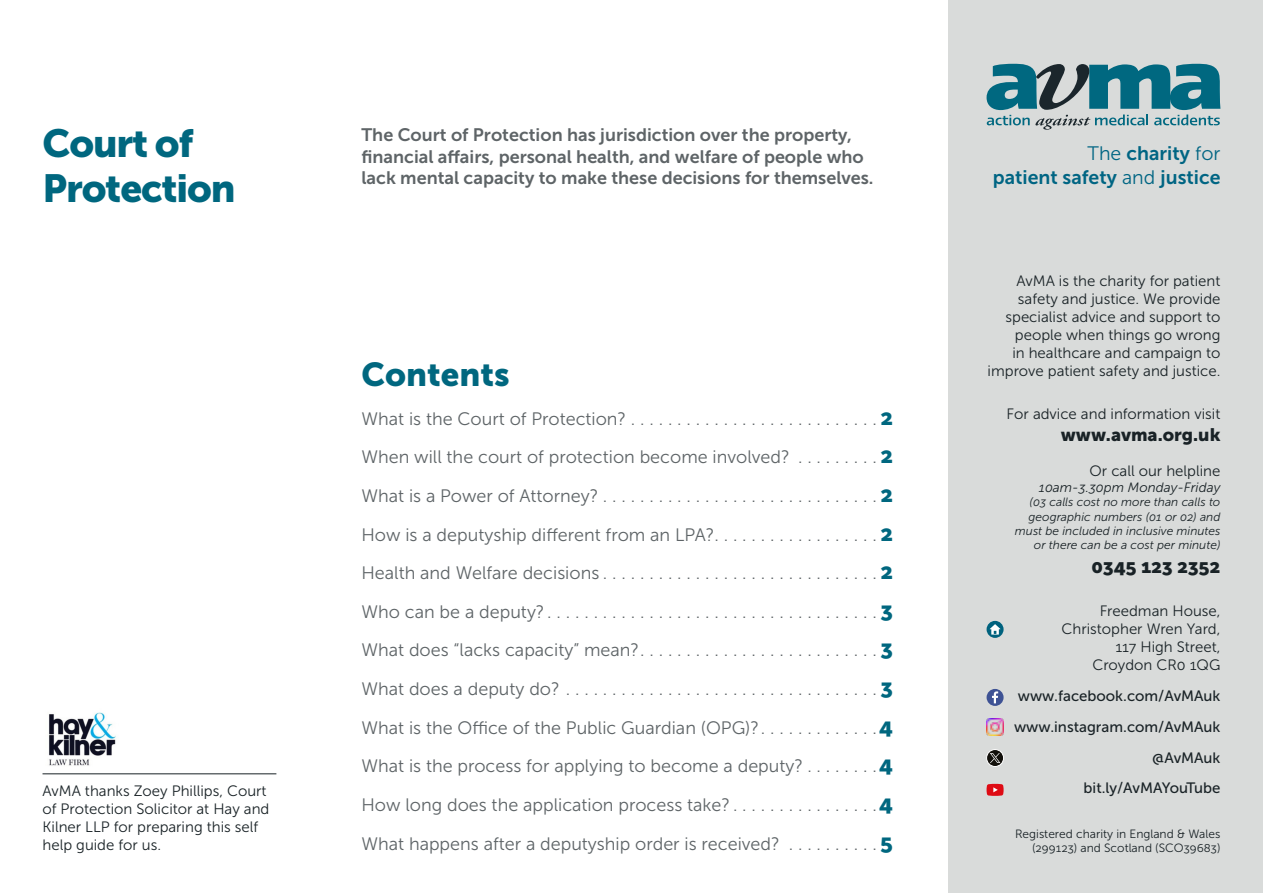
<style>
.page{position:relative;width:1263px;height:893px;background:#fff}
.page>*{position:absolute;margin:0;border:0;box-sizing:border-box;transform-origin:0 0}
.t1{font:39px/45px "Museo Sans 900";letter-spacing:-.03em;color:#00677f}
.Contents_header{font:33px "Museo Sans 900";color:#00677f}
.t2{font:19.5px/23.4px "Museo Sans 700";color:#006583;text-align:right}
.t3{font:19.5px "Museo Sans 900";color:#192226}
.t4{font:18px "Museo Sans 300";color:#5e6467}
.Intro{font:18px/21.6px "Museo Sans 700";color:#5e6467}
.t5{font:18px "Museo Sans 900";color:#192226}
.t6{font:15px/18px "Museo Sans 300";color:#192226;text-align:right}
.t7{font:15px/30.8px "Museo Sans 500";color:#192226;text-align:right}
.t8{font:italic 13.5px "Museo Sans 300";color:#192226}
.t9{font:italic 12px/14.4px "Museo Sans 300";color:#192226;text-align:right}
.t10{font:12px/14.4px "Museo Sans 300";color:#192226;text-align:right}
.s1{font-family:"Museo Sans 900";font-size:22.5px;color:#00677f}
.s2{font-family:"Museo Sans 300"}
</style>
<div class="page">
<div style="left:948px;top:0;width:315px;height:893px;background:#d9dbda"></div>
<svg style="left:986px;top:784px;width:17px;height:12px"></svg>
<svg style="left:986px;top:621px;width:17px;height:17px"></svg>
<svg style="left:990px;top:624px;width:10px;height:11px"></svg>
<svg style="left:986px;top:689px;width:17px;height:17px"></svg>
<svg style="left:992px;top:691px;width:6px;height:12px"></svg>
<svg style="left:986px;top:749px;width:17px;height:17px"></svg>
<div style="left:986px;top:749px;width:17px;height:17px;border:1px solid #fff;border-radius:50%"></div>
<svg style="left:990px;top:753px;width:10px;height:10px"></svg>
<svg style="left:986px;top:64px;width:234px;height:66px"></svg>
<img style="left:986px;top:719px;width:17px;height:17px">
<img style="left:42px;top:712px;width:105px;height:63px">
<hr style="left:43px;top:773px;width:233px;height:1px;background:#192226">
<p class="t1" style="left:43px;top:121px;width:194px">Court of<br>Protection</p>
<p class="t6" style="left:43px;top:782px;width:228px;text-align:left">AvMA thanks Zoey Phillips, Court of Protection Solicitor at Hay and<br>Kilner LLP for preparing this self help guide for us.</p>
<p class="Intro" style="left:361px;top:124px;width:514px">The Court of Protection has jurisdiction over the property, financial affairs, personal health, and welfare of people who lack mental capacity to make these decisions for themselves.</p>
<p class="Contents_header" style="left:361px;top:356px;width:150px">Contents</p>
<p class="t4" style="left:361px;top:409px;width:533px">What is the Court of Protection? . . . . . . . . . . . . . . . . . . . . . . . . . . <span class="s1">2</span></p>
<p class="t4" style="left:361px;top:447px;width:533px">When will the court of protection become involved? . . . . . . . . <span class="s1">2</span></p>
<p class="t4" style="left:361px;top:486px;width:533px">What is a Power of Attorney? . . . . . . . . . . . . . . . . . . . . . . . . . . . . . <span class="s1">2</span></p>
<p class="t4" style="left:361px;top:525px;width:533px">How is a deputyship different from an LPA?. . . . . . . . . . . . . . . . . . <span class="s1">2</span></p>
<p class="t4" style="left:361px;top:563px;width:533px">Health and Welfare decisions . . . . . . . . . . . . . . . . . . . . . . . . . . . . . <span class="s1">2</span></p>
<p class="t4" style="left:361px;top:602px;width:533px">Who can be a deputy? . . . . . . . . . . . . . . . . . . . . . . . . . . . . . . . . . . . <span class="s1">3</span></p>
<p class="t4" style="left:361px;top:641px;width:533px">What does “lacks capacity” mean? . . . . . . . . . . . . . . . . . . . . . . . . . <span class="s1">3</span></p>
<p class="t4" style="left:361px;top:679px;width:533px">What does a deputy do? . . . . . . . . . . . . . . . . . . . . . . . . . . . . . . . . . <span class="s1">3</span></p>
<p class="t4" style="left:361px;top:718px;width:533px">What is the Office of the Public Guardian (OPG)? . . . . . . . . . . . . <span class="s1">4</span></p>
<p class="t4" style="left:361px;top:756px;width:533px">What is the process for applying to become a deputy? . . . . . . . <span class="s1">4</span></p>
<p class="t4" style="left:361px;top:795px;width:533px">How long does the application process take? . . . . . . . . . . . . . . . <span class="s1">4</span></p>
<p class="t4" style="left:361px;top:834px;width:533px">What happens after a deputyship order is received? . . . . . . . . . <span class="s1">5</span></p>
<p class="t2" style="left:993px;top:142px;width:229px"><span class="s2">The</span> charity <span class="s2">for<br></span>patient safety <span class="s2">and</span> justice</p>
<p class="t6" style="left:988px;top:271px;width:234px">AvMA is the charity for patient safety and justice. We provide specialist advice and support to people when things go wrong<br>in healthcare and campaign to improve patient safety and justice.</p>
<p class="t6" style="left:1006px;top:405px;width:215px">For advice and information visit</p>
<p class="t5" style="left:1061px;top:424px;width:161px">www.avma.org.uk</p>
<p class="t6" style="left:1089px;top:462px;width:132px">Or call our helpline</p>
<p class="t8" style="left:1039px;top:480px;width:183px">10am-3.30pm Monday-Friday</p>
<p class="t9" style="left:1015px;top:495px;width:207px">(03 calls cost no more than calls to geographic numbers (01 or 02) and must be included in inclusive minutes or there can be a cost per minute)</p>
<p class="t3" style="left:1091px;top:555px;width:130px">0345 123 2352</p>
<p class="t6" style="left:1062px;top:602px;width:160px">Freedman House,<br>Christopher Wren Yard,<br>117 High Street,<br>Croydon CR0 1QG</p>
<p class="t7" style="left:1014px;top:681px;width:208px">www.facebook.com/AvMAuk www.instagram.com/AvMAuk @AvMAuk bit.ly/AvMAYouTube</p>
<p class="t10" style="left:1015px;top:826px;width:207px">Registered charity in England &amp; Wales (299123) and Scotland (SCO39683)</p>
</div>
